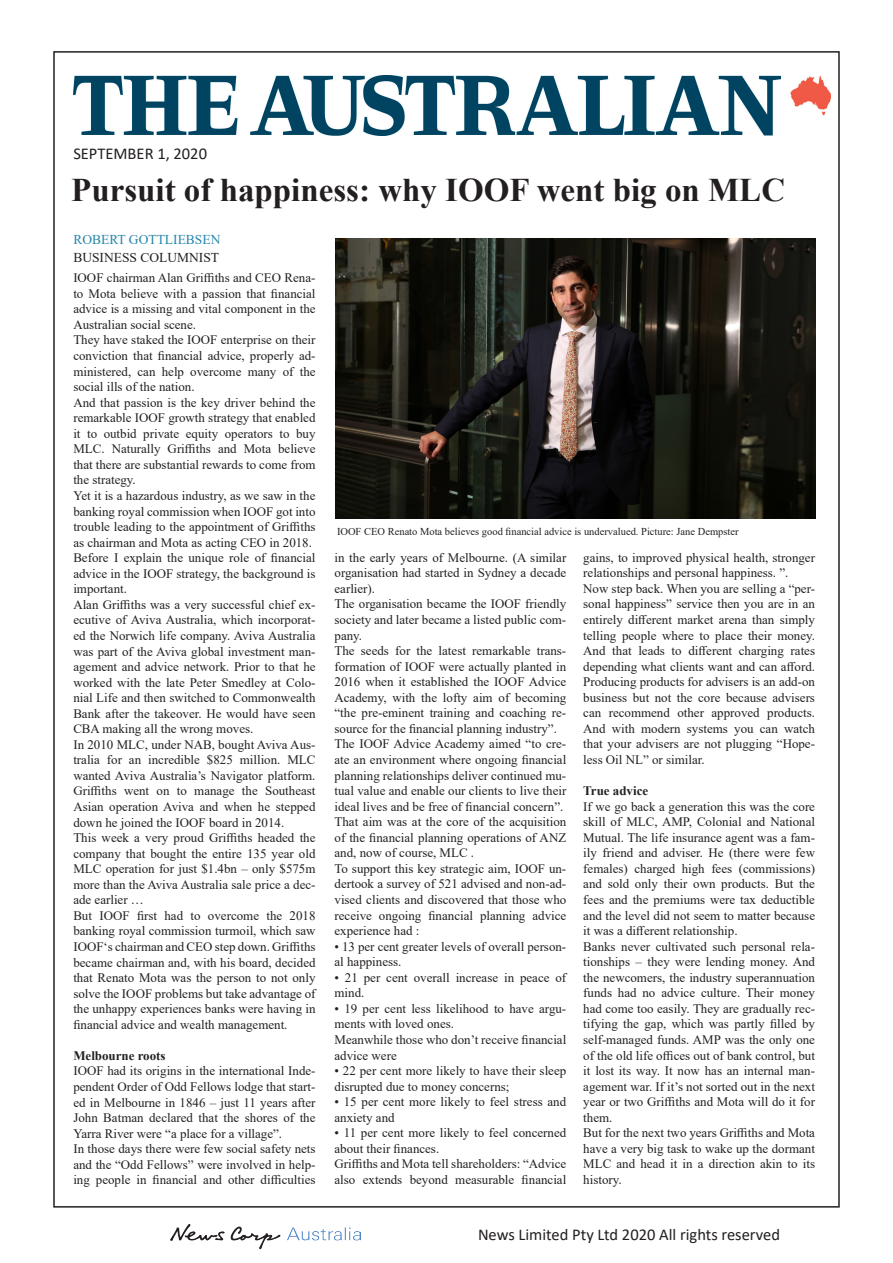
<style>
.page{position:relative;width:893px;height:1263px;background:#fff}
.page>*{position:absolute;margin:0;border:0;box-sizing:border-box;transform-origin:0 0}
.t1{font:700 33px "Times New Roman";color:#231f20}
.t2{font:16.5px "Calibri";color:#231f20}
.t3{font:13.5px "Times New Roman";color:#2686ab}
.t4{font:13.5px "Times New Roman";color:#231f20}
.t5{font:12.9px/15.6px "Times New Roman";color:#231f20;text-align:justify}
.t6{font:700 12.9px "Times New Roman";color:#231f20}
.t7{font:10.5px "Times New Roman";color:#231f20}
</style>
<div class="page">
<img style="left:170px;top:1224px;width:191px;height:26px">
<img style="left:73px;top:76px;width:757px;height:59px">
<img style="left:336px;top:238px;width:479px;height:281px">
<p class="t2" style="left:73px;top:142px;width:135px">SEPTEMBER 1, 2020</p>
<p class="t1" style="left:71px;top:166px;width:715px">Pursuit of happiness: why IOOF went big on MLC</p>
<p class="t3" style="left:73px;top:230px;width:149px">ROBERT GOTTLIEBSEN</p>
<p class="t4" style="left:73px;top:248px;width:147px">BUSINESS COLUMNIST</p>
<p class="t5" style="left:73px;top:270px;width:244px">IOOF chairman Alan Griffiths and CEO Rena&shy;to Mota believe with a passion that financial advice is a missing and vital component in the Australian social scene.</p>
<p class="t5" style="left:73px;top:332px;width:244px">They have staked the IOOF enterprise on their conviction that financial advice, properly ad&shy;ministered, can help overcome many of the social ills of the nation.</p>
<p class="t5" style="left:73px;top:394px;width:244px">And that passion is the key driver behind the remarkable IOOF growth strategy that enabled it to outbid private equity operators to buy MLC. Naturally Griffiths and Mota believe that there are substantial rewards to come from the strategy.</p>
<p class="t5" style="left:73px;top:487px;width:244px">Yet it is a hazardous industry, as we saw in the banking royal commission when IOOF got into trouble leading to the appointment of Griffiths as chairman and Mota as acting CEO in 2018.</p>
<p class="t5" style="left:73px;top:550px;width:244px">Before I explain the unique role of financial advice in the IOOF strategy, the background is important.</p>
<p class="t5" style="left:73px;top:596px;width:244px">Alan Griffiths was a very successful chief ex&shy;ecutive of Aviva Australia, which incorporat&shy;ed the Norwich life company. Aviva Australia was part of the Aviva global investment man&shy;agement and advice network. Prior to that he worked with the late Peter Smedley at Colo&shy;nial Life and then switched to Commonwealth Bank after the takeover. He would have seen CBA making all the wrong moves.</p>
<p class="t5" style="left:73px;top:736px;width:244px">In 2010 MLC, under NAB, bought Aviva Aus&shy;tralia for an incredible $825 million. MLC wanted Aviva Australia’s Navigator platform.<br>Griffiths went on to manage the Southeast Asian operation Aviva and when he stepped down he joined the IOOF board in 2014.</p>
<p class="t5" style="left:73px;top:830px;width:244px">This week a very proud Griffiths headed the company that bought the entire 135 year old MLC operation for just $1.4bn – only $575m more than the Aviva Australia sale price a dec&shy;ade earlier …</p>
<p class="t5" style="left:73px;top:907px;width:244px">But IOOF first had to overcome the 2018 banking royal commission turmoil, which saw IOOF‘s chairman and CEO step down. Griffiths became chairman and, with his board, decided that Renato Mota was the person to not only solve the IOOF problems but take advantage of the unhappy experiences banks were having in financial advice and wealth management.</p>
<p class="t6" style="left:73px;top:1046px;width:94px">Melbourne roots</p>
<p class="t5" style="left:73px;top:1063px;width:244px">IOOF had its origins in the international Inde&shy;pendent Order of Odd Fellows lodge that start&shy;ed in Melbourne in 1846 – just 11 years after John Batman declared that the shores of the Yarra River were “a place for a village”.</p>
<p class="t5" style="left:73px;top:1141px;width:244px">In those days there were few social safety nets and the “Odd Fellows” were involved in help&shy;ing people in financial and other difficulties</p>
<p class="t7" style="left:337px;top:524px;width:403px">IOOF CEO Renato Mota believes good financial advice is undervalued. Picture: Jane Dempster</p>
<p class="t5" style="left:334px;top:549px;width:233px">in the early years of Melbourne. (A similar organisation had started in Sydney a decade earlier).</p>
<p class="t5" style="left:334px;top:596px;width:233px">The organisation became the IOOF friendly society and later became a listed public com&shy;pany.</p>
<p class="t5" style="left:334px;top:643px;width:233px">The seeds for the latest remarkable trans&shy;formation of IOOF were actually planted in 2016 when it established the IOOF Advice Academy, with the lofty aim of becoming “the pre-eminent training and coaching re&shy;source for the financial planning industry”.</p>
<p class="t5" style="left:334px;top:736px;width:233px">The IOOF Advice Academy aimed “to cre&shy;ate an environment where ongoing financial planning relationships deliver continued mu&shy;tual value and enable our clients to live their ideal lives and be free of financial concern”.</p>
<p class="t5" style="left:334px;top:814px;width:233px">That aim was at the core of the acquisition of the financial planning operations of ANZ and, now of course, MLC .</p>
<p class="t5" style="left:334px;top:860px;width:233px">To support this key strategic aim, IOOF un&shy;dertook a survey of 521 advised and non-ad&shy;vised clients and discovered that those who receive ongoing financial planning advice experience had :</p>
<p class="t5" style="left:334px;top:938px;width:233px">• 13 per cent greater levels of overall person&shy;al happiness.</p>
<p class="t5" style="left:334px;top:969px;width:233px">• 21 per cent overall increase in peace of mind.</p>
<p class="t5" style="left:334px;top:1000px;width:233px">• 19 per cent less likelihood to have argu&shy;ments with loved ones.</p>
<p class="t5" style="left:334px;top:1031px;width:233px">Meanwhile those who don’t receive financial advice were</p>
<p class="t5" style="left:334px;top:1062px;width:233px">• 22 per cent more likely to have their sleep disrupted due to money concerns;</p>
<p class="t5" style="left:334px;top:1094px;width:233px">• 15 per cent more likely to feel stress and anxiety and</p>
<p class="t5" style="left:334px;top:1125px;width:233px">• 11 per cent more likely to feel concerned about their finances.</p>
<p class="t5" style="left:334px;top:1156px;width:233px">Griffiths and Mota tell shareholders: “Advice also extends beyond measurable financial</p>
<p class="t5" style="left:583px;top:549px;width:233px">gains, to improved physical health, stronger relationships and personal happiness. ”.</p>
<p class="t5" style="left:583px;top:580px;width:233px">Now step back. When you are selling a “per&shy;sonal happiness” service then you are in an entirely different market arena than simply telling people where to place their money.<br>And that leads to different charging rates depending what clients want and can afford.<br>Producing products for advisers is an add-on business but not the core because advisers can recommend other approved products.<br>And with modern systems you can watch that your advisers are not plugging “Hope&shy;less Oil NL” or similar.</p>
<p class="t6" style="left:583px;top:781px;width:66px">True advice</p>
<p class="t5" style="left:583px;top:798px;width:233px">If we go back a generation this was the core skill of MLC, AMP, Colonial and National Mutual. The life insurance agent was a fam&shy;ily friend and adviser. He (there were few females) charged high fees (commissions) and sold only their own products. But the fees and the premiums were tax deductible and the level did not seem to matter because it was a different relationship.</p>
<p class="t5" style="left:583px;top:938px;width:233px">Banks never cultivated such personal rela&shy;tionships – they were lending money. And the newcomers, the industry superannuation funds had no advice culture. Their money had come too easily. They are gradually rec&shy;tifying the gap, which was partly filled by self-managed funds. AMP was the only one of the old life offices out of bank control, but it lost its way. It now has an internal man&shy;agement war. If it’s not sorted out in the next year or two Griffiths and Mota will do it for them.</p>
<p class="t5" style="left:583px;top:1125px;width:233px">But for the next two years Griffiths and Mota have a very big task to wake up the dormant MLC and head it in a direction akin to its history.</p>
<p class="t2" style="left:478px;top:1223px;width:304px">News Limited Pty Ltd 2020 All rights reserved</p>
</div>
